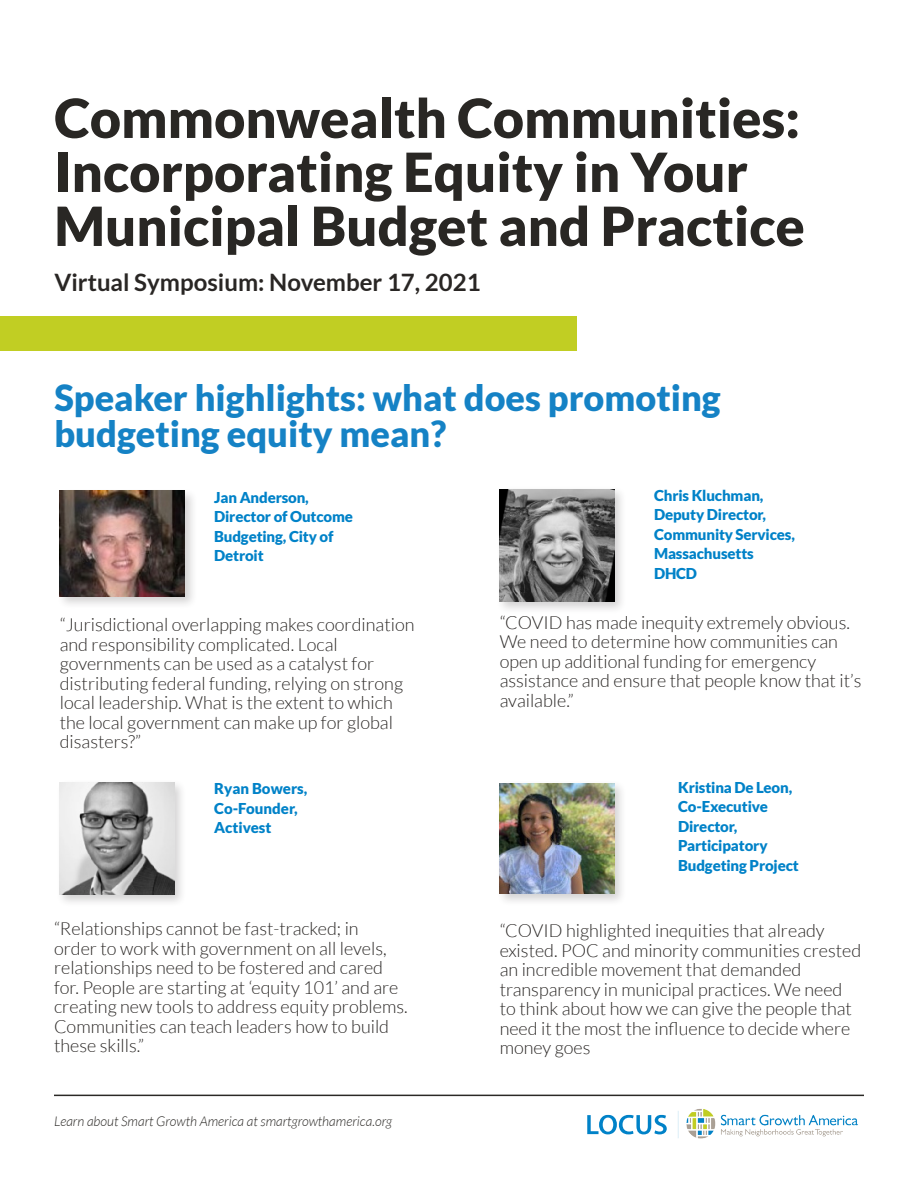
<style>
.page{position:relative;width:918px;height:1188px;background:#fff}
.page>*{position:absolute;margin:0;border:0;box-sizing:border-box;transform-origin:0 0}
.Title_1{font:900 54px/54px "Lato";color:#292724}
.Title_1-2{font:900 36px/36px "Lato";color:#1582c5}
.body{font:700 24px "Lato";color:#292624}
.body-2{font:300 18px/19.5px "Lato";color:#292624}
.body-3{font:900 15px/19.5px "Lato";letter-spacing:-.01em;color:#0082c8}
.body-4{font:italic 300 13.5px "Lato";color:#2b2926}
</style>
<div class="page">
<div style="left:0;top:317px;width:576px;height:34px;background:#c1ce23"></div>
<hr style="left:54px;top:1095px;width:810px;height:1px;background:#2b2926">
<div style="left:497px;top:780px;width:130px;height:126px;background:#231f20;opacity:.2"></div>
<img style="left:500px;top:783px;width:114px;height:110px">
<div style="left:57px;top:488px;width:141px;height:122px;background:#231f20;opacity:.2"></div>
<img style="left:60px;top:491px;width:125px;height:106px">
<div style="left:56px;top:779px;width:131px;height:129px;background:#231f20;opacity:.2"></div>
<img style="left:60px;top:782px;width:114px;height:113px">
<div style="left:496px;top:486px;width:131px;height:128px;background:#231f20;opacity:.2"></div>
<img style="left:500px;top:489px;width:114px;height:112px">
<img style="left:587px;top:1109px;width:271px;height:30px">
<p class="Title_1" style="left:54px;top:90px;width:752px">Commonwealth Communities:<br>Incorporating Equity in Your<br>Municipal Budget and Practice</p>
<p class="body" style="left:54px;top:268px;width:428px">Virtual Symposium: November 17, 2021</p>
<p class="Title_1-2" style="left:54px;top:379px;width:668px">Speaker highlights: what does promoting budgeting equity mean?</p>
<p class="body-3" style="left:214px;top:487px;width:140px">Jan Anderson,<br>Director of Outcome<br>Budgeting, City of<br>Detroit</p>
<p class="body-3" style="left:654px;top:485px;width:142px">Chris Kluchman,<br>Deputy Director,<br>Community Services,<br>Massachusetts<br>DHCD</p>
<p class="body-2" style="left:60px;top:615px;width:356px">“Jurisdictional overlapping makes coordination and responsibility complicated. Local governments can be used as a catalyst for distributing federal funding, relying on strong local leadership. What is the extent to which the local government can make up for global disasters?”</p>
<p class="body-3" style="left:214px;top:779px;width:95px">Ryan Bowers,<br>Co-Founder,<br>Activest</p>
<p class="body-2" style="left:54px;top:919px;width:355px">“Relationships cannot be fast-tracked; in<br>order to work with government on all levels, relationships need to be fostered and cared for. People are starting at ‘equity 101’ and are creating new tools to address equity problems.<br>Communities can teach leaders how to build these skills.”</p>
<p class="body-4" style="left:54px;top:1114px;width:340px">Learn about Smart Growth America at smartgrowthamerica.org</p>
<p class="body-2" style="left:500px;top:613px;width:363px">“COVID has made inequity extremely obvious.<br>We need to determine how communities can open up additional funding for emergency assistance and ensure that people know that it’s available.”</p>
<p class="body-3" style="left:678px;top:777px;width:122px">Kristina De Leon,<br>Co-Executive<br>Director,<br>Participatory<br>Budgeting Project</p>
<p class="body-2" style="left:500px;top:921px;width:363px">“COVID highlighted inequities that already existed. POC and minority communities crested an incredible movement that demanded transparency in municipal practices. We need to think about how we can give the people that need it the most the influence to decide where money goes</p>
</div>
